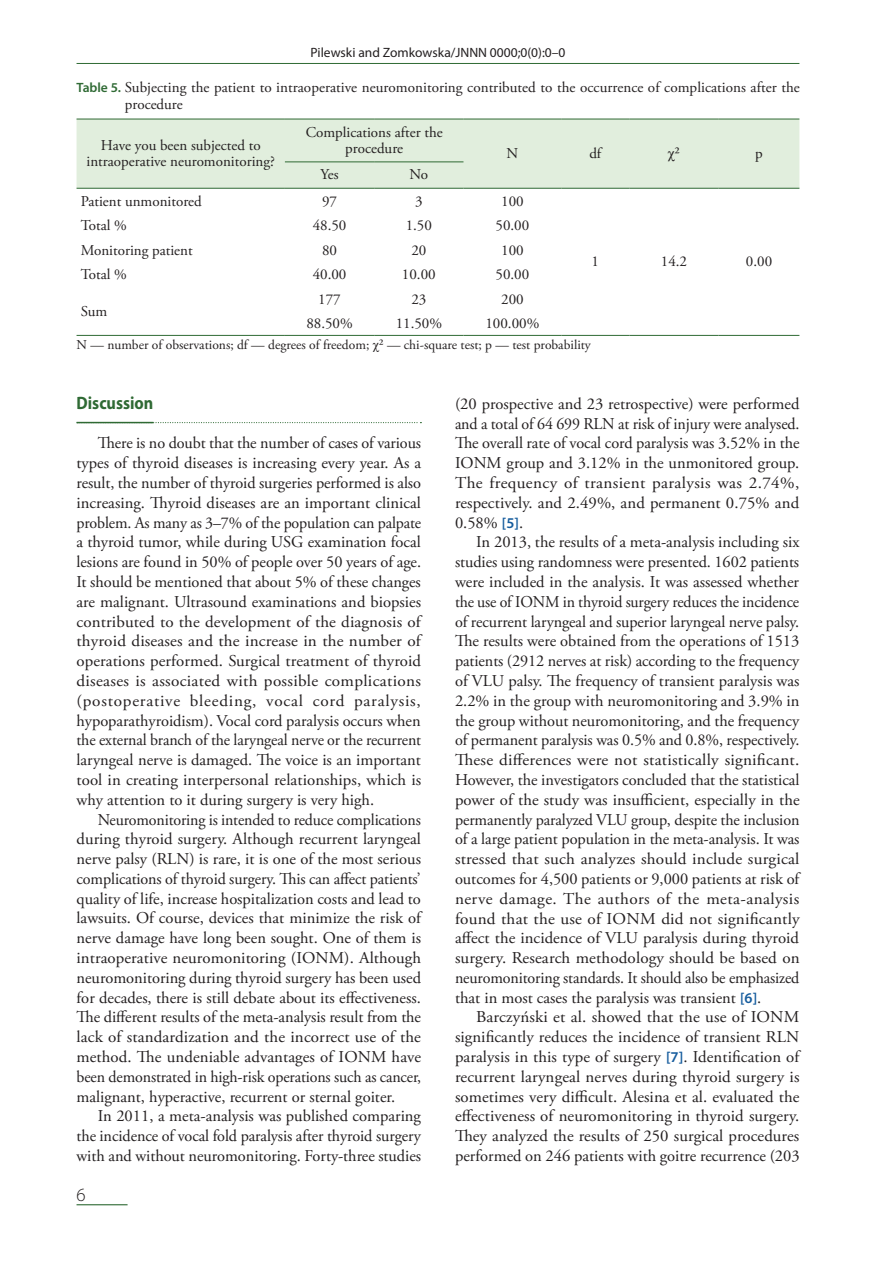
<style>
.page{position:relative;width:893px;height:1263px;background:#fff}
.page>*{position:absolute;margin:0;border:0;box-sizing:border-box;transform-origin:0 0}
.t1{font:300 18.75px "Myriad Pro";color:#231f20}
.t2{font:700 18px "Myriad Pro";color:#2f6a34;scale:.9 1}
.t3{font:16.5px/19.8px "Adobe Garamond Pro";color:#231f20;text-align:justify}
.t4{font:15px/16.5px "Adobe Garamond Pro";color:#231f20;text-align:center}
.t5{font:15px "Times New Roman";color:#231f20}
.t6{font:13.5px "Adobe Garamond Pro";color:#231f20}
.t7{font:13.5px "Myriad Pro";color:#231f20}
.s1{font-family:"Myriad Pro";font-weight:600;font-size:13.5px;color:#2f6a34}
.s2{font-family:"Adobe Garamond Pro"}
.s3{font-family:"Times New Roman"}
.s4{font-family:"Myriad Pro";font-weight:600;font-size:15px;color:#175d9e}
</style>
<div class="page">
<hr style="left:77px;top:63px;width:722px;height:1px;background:#2f6a34">
<hr style="left:77px;top:1204px;width:51px;height:1px;background:#2f6a34">
<svg style="left:153px;top:422px;width:268px;height:1px"></svg>
<hr style="left:77px;top:422px;width:76px;height:1px;background:#2f6a34">
<div style="left:77px;top:120px;width:722px;height:68px;background:#e1eedd"></div>
<hr style="left:285px;top:188px;width:89px;height:1px;background:#2f6a34">
<hr style="left:374px;top:188px;width:89px;height:1px;background:#2f6a34">
<hr style="left:285px;top:119px;width:89px;height:1px;background:#2f6a34">
<hr style="left:374px;top:119px;width:89px;height:1px;background:#2f6a34">
<hr style="left:285px;top:162px;width:89px;height:1px;background:#2f6a34">
<hr style="left:374px;top:162px;width:89px;height:1px;background:#2f6a34">
<hr style="left:77px;top:119px;width:208px;height:1px;background:#2f6a34">
<hr style="left:77px;top:188px;width:208px;height:1px;background:#2f6a34">
<hr style="left:285px;top:335px;width:89px;height:1px;background:#2f6a34">
<hr style="left:374px;top:335px;width:89px;height:1px;background:#2f6a34">
<hr style="left:463px;top:335px;width:98px;height:1px;background:#2f6a34">
<hr style="left:77px;top:335px;width:208px;height:1px;background:#2f6a34">
<hr style="left:463px;top:119px;width:98px;height:1px;background:#2f6a34">
<hr style="left:463px;top:188px;width:98px;height:1px;background:#2f6a34">
<hr style="left:561px;top:335px;width:68px;height:1px;background:#2f6a34">
<hr style="left:629px;top:335px;width:90px;height:1px;background:#2f6a34">
<hr style="left:719px;top:335px;width:80px;height:1px;background:#2f6a34">
<hr style="left:561px;top:119px;width:68px;height:1px;background:#2f6a34">
<hr style="left:629px;top:119px;width:90px;height:1px;background:#2f6a34">
<hr style="left:719px;top:119px;width:80px;height:1px;background:#2f6a34">
<hr style="left:561px;top:188px;width:68px;height:1px;background:#2f6a34">
<hr style="left:629px;top:188px;width:90px;height:1px;background:#2f6a34">
<hr style="left:719px;top:188px;width:80px;height:1px;background:#2f6a34">
<p class="t7" style="left:311px;top:44px;width:256px">Pilewski and Zomkowska/JNNN 0000;0(0):0–0</p>
<p class="t4" style="left:125px;top:80px;width:676px;text-align:left;text-indent:-48px"><span class="s1">Table 5.</span> Subjecting the patient to intraoperative neuromonitoring contributed to the occurrence of complications after the procedure</p>
<p class="t4" style="left:87px;top:137px;width:190px">Have you been subjected to intraoperative neuromonitoring?</p>
<p class="t4" style="left:306px;top:124px;width:138px">Complications after the procedure</p>
<p class="t4" style="left:506px;top:145px;width:13px">N</p>
<p class="t4" style="left:589px;top:145px;width:13px">df</p>
<p class="t5" style="left:668px;top:142px;width:14px">χ<span class="s2">²</span></p>
<p class="t4" style="left:755px;top:145px;width:9px">p</p>
<p class="t4" style="left:321px;top:167px;width:20px">Yes</p>
<p class="t4" style="left:410px;top:167px;width:20px">No</p>
<p class="t4" style="left:81px;top:193px;width:122px">Patient unmonitored</p>
<p class="t4" style="left:322px;top:193px;width:16px">97</p>
<p class="t4" style="left:415px;top:193px;width:9px">3</p>
<p class="t4" style="left:501px;top:193px;width:24px">100</p>
<p class="t4" style="left:81px;top:218px;width:48px">Total %</p>
<p class="t4" style="left:313px;top:218px;width:35px">48.50</p>
<p class="t4" style="left:406px;top:218px;width:28px">1.50</p>
<p class="t4" style="left:495px;top:218px;width:35px">50.00</p>
<p class="t4" style="left:81px;top:242px;width:113px">Monitoring patient</p>
<p class="t4" style="left:322px;top:242px;width:16px">80</p>
<p class="t4" style="left:411px;top:242px;width:16px">20</p>
<p class="t4" style="left:501px;top:242px;width:24px">100</p>
<p class="t4" style="left:81px;top:267px;width:48px">Total %</p>
<p class="t4" style="left:313px;top:267px;width:35px">40.00</p>
<p class="t4" style="left:402px;top:267px;width:35px">10.00</p>
<p class="t4" style="left:495px;top:267px;width:35px">50.00</p>
<p class="t4" style="left:81px;top:304px;width:28px">Sum</p>
<p class="t4" style="left:592px;top:254px;width:9px">1</p>
<p class="t4" style="left:661px;top:254px;width:28px">14.2</p>
<p class="t4" style="left:746px;top:254px;width:28px">0.00</p>
<p class="t4" style="left:318px;top:291px;width:24px">177</p>
<p class="t4" style="left:411px;top:291px;width:16px">23</p>
<p class="t4" style="left:501px;top:291px;width:24px">200</p>
<p class="t4" style="left:306px;top:316px;width:48px">88.50%</p>
<p class="t4" style="left:396px;top:316px;width:48px">11.50%</p>
<p class="t4" style="left:485px;top:316px;width:55px">100.00%</p>
<p class="t6" style="left:77px;top:337px;width:516px">N — number of observations; df — degrees of freedom; <span class="s3">χ</span>² — chi-square test; p — test probability</p>
<p class="t2" style="left:77px;top:391px;width:87px">Discussion</p>
<p class="t3" style="left:77px;top:434px;width:346px;text-indent:21px">There is no doubt that the number of cases of various types of thyroid diseases is increasing every year. As a result, the number of thyroid surgeries performed is also increasing. Thyroid diseases are an important clinical problem. As many as 3–7% of the population can palpate a thyroid tumor, while during USG examination focal lesions are found in 50% of people over 50 years of age.<br>It should be mentioned that about 5% of these changes are malignant. Ultrasound examinations and biopsies contributed to the development of the diagnosis of thyroid diseases and the increase in the number of operations performed. Surgical treatment of thyroid diseases is associated with possible complications (postoperative bleeding, vocal cord paralysis, hypoparathyroidism). Vocal cord paralysis occurs when the external branch of the laryngeal nerve or the recurrent laryngeal nerve is damaged. The voice is an important tool in creating interpersonal relationships, which is why attention to it during surgery is very high.</p>
<p class="t3" style="left:77px;top:810px;width:346px;text-indent:21px">Neuromonitoring is intended to reduce complications during thyroid surgery. Although recurrent laryngeal nerve palsy (RLN) is rare, it is one of the most serious complications of thyroid surgery. This can affect patients’ quality of life, increase hospitalization costs and lead to lawsuits. Of course, devices that minimize the risk of nerve damage have long been sought. One of them is intraoperative neuromonitoring (IONM). Although neuromonitoring during thyroid surgery has been used for decades, there is still debate about its effectiveness.<br>The different results of the meta-analysis result from the lack of standardization and the incorrect use of the method. The undeniable advantages of IONM have been demonstrated in high-risk operations such as cancer, malignant, hyperactive, recurrent or sternal goiter.</p>
<p class="t3" style="left:77px;top:1107px;width:346px;text-indent:21px">In 2011, a meta-analysis was published comparing the incidence of vocal fold paralysis after thyroid surgery with and without neuromonitoring. Forty-three studies</p>
<p class="t1" style="left:77px;top:1183px;width:11px">6</p>
<p class="t3" style="left:455px;top:394px;width:346px">(20 prospective and 23 retrospective) were performed and a total of 64 699 RLN at risk of injury were analysed.<br>The overall rate of vocal cord paralysis was 3.52% in the IONM group and 3.12% in the unmonitored group.<br>The frequency of transient paralysis was 2.74%, respectively. and 2.49%, and permanent 0.75% and 0.58% <span class="s4">[5]</span>.</p>
<p class="t3" style="left:455px;top:533px;width:346px;text-indent:21px">In 2013, the results of a meta-analysis including six studies using randomness were presented. 1602 patients were included in the analysis. It was assessed whether the use of IONM in thyroid surgery reduces the incidence of recurrent laryngeal and superior laryngeal nerve palsy.<br>The results were obtained from the operations of 1513 patients (2912 nerves at risk) according to the frequency of VLU palsy. The frequency of transient paralysis was 2.2% in the group with neuromonitoring and 3.9% in the group without neuromonitoring, and the frequency of permanent paralysis was 0.5% and 0.8%, respectively.<br>These differences were not statistically significant.<br>However, the investigators concluded that the statistical power of the study was insufficient, especially in the permanently paralyzed VLU group, despite the inclusion of a large patient population in the meta-analysis. It was stressed that such analyzes should include surgical outcomes for 4,500 patients or 9,000 patients at risk of nerve damage. The authors of the meta-analysis found that the use of IONM did not significantly affect the incidence of VLU paralysis during thyroid surgery. Research methodology should be based on neuromonitoring standards. It should also be emphasized that in most cases the paralysis was transient <span class="s4">[6]</span>.</p>
<p class="t3" style="left:455px;top:1008px;width:346px;text-indent:21px">Barczyński et al. showed that the use of IONM significantly reduces the incidence of transient RLN paralysis in this type of surgery <span class="s4">[7]</span>. Identification of recurrent laryngeal nerves during thyroid surgery is sometimes very difficult. Alesina et al. evaluated the effectiveness of neuromonitoring in thyroid surgery.<br>They analyzed the results of 250 surgical procedures performed on 246 patients with goitre recurrence (203</p>
</div>
